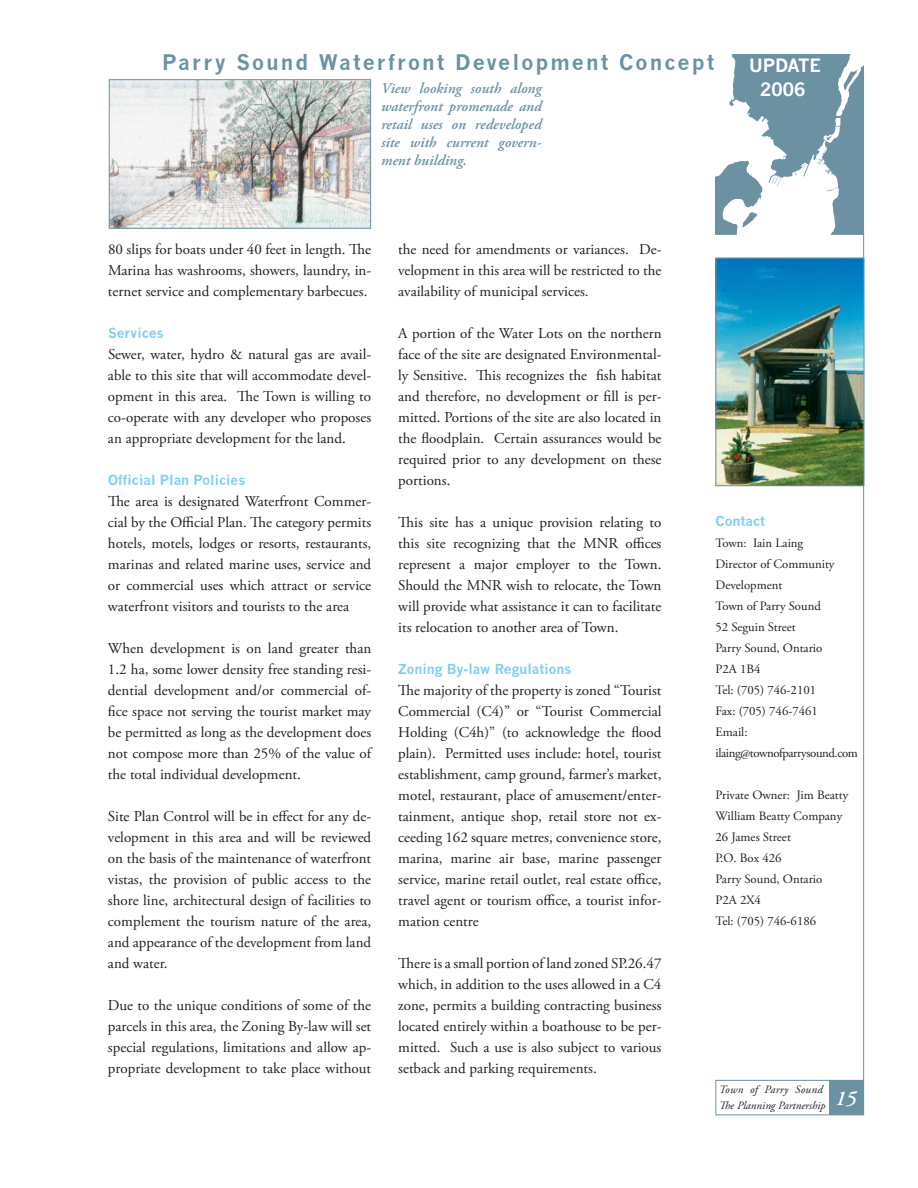
<style>
.page{position:relative;width:918px;height:1188px;background:#fff}
.page>*{position:absolute;margin:0;border:0;box-sizing:border-box;transform-origin:0 0}
.t1{font:700 21px "News Gothic";letter-spacing:.1em;color:#6c91a2}
.t2{font:italic 600 21px "Adobe Garamond Pro";color:#fff}
.t3{font:700 18px/24px "News Gothic";color:#fff;text-align:center}
.t4{font:15px/21px "Adobe Garamond Pro";color:#231f20;text-align:justify}
.t5{font:italic 600 15px/18px "Adobe Garamond Pro";color:#6c91a2;text-align:justify}
.t6{font:700 13.5px "News Gothic";color:#7ccff0}
.t7{font:12.75px/21px "Adobe Garamond Pro";color:#231f20}
.t8{font:italic 11.25px/16.5px "Adobe Garamond Pro";color:#231f20}
</style>
<div class="page">
<svg style="left:716px;top:54px;width:148px;height:181px"></svg>
<hr style="left:863px;top:231px;width:1px;height:849px;background:#6c91a2">
<div style="left:715px;top:1080px;width:149px;height:35px;border:1px solid #6c91a2"></div>
<div style="left:829px;top:1080px;width:35px;height:35px;background:#6c91a2"></div>
<img style="left:718px;top:260px;width:144px;height:224px">
<div style="left:716px;top:258px;width:148px;height:228px;border:1px solid #6c91a2"></div>
<img style="left:111px;top:81px;width:258px;height:146px">
<div style="left:109px;top:79px;width:262px;height:150px;border:1px solid #6c91a2"></div>
<h1 class="t1" style="left:162px;top:49px;width:554px">Parry Sound Waterfront Development Concept</h1>
<p class="t3" style="left:749px;top:53px;width:73px">UPDATE<br>2006</p>
<p class="t5" style="left:381px;top:80px;width:162px">View looking south along waterfront promenade and retail uses on redeveloped site with current govern&shy;ment building.</p>
<p class="t4" style="left:108px;top:239px;width:265px">80 slips for boats under 40 feet in length. The Marina has washrooms, showers, laundry, in&shy;ternet service and complementary barbecues.</p>
<p class="t6" style="left:108px;top:325px;width:57px">Services</p>
<p class="t4" style="left:108px;top:344px;width:265px">Sewer, water, hydro &amp; natural gas are avail&shy;able to this site that will accommodate devel&shy;opment in this area. The Town is willing to co-operate with any developer who proposes an appropriate development for the land.</p>
<p class="t6" style="left:108px;top:472px;width:139px">Official Plan Policies</p>
<p class="t4" style="left:108px;top:491px;width:265px">The area is designated Waterfront Commer&shy;cial by the Official Plan. The category permits hotels, motels, lodges or resorts, restaurants, marinas and related marine uses, service and or commercial uses which attract or service waterfront visitors and tourists to the area</p>
<p class="t4" style="left:108px;top:638px;width:265px">When development is on land greater than 1.2 ha, some lower density free standing resi&shy;dential development and/or commercial of&shy;fice space not serving the tourist market may be permitted as long as the development does not compose more than 25% of the value of the total individual development.</p>
<p class="t4" style="left:108px;top:806px;width:265px">Site Plan Control will be in effect for any de&shy;velopment in this area and will be reviewed on the basis of the maintenance of waterfront vistas, the provision of public access to the shore line, architectural design of facilities to complement the tourism nature of the area, and appearance of the development from land and water.</p>
<p class="t4" style="left:108px;top:995px;width:265px">Due to the unique conditions of some of the parcels in this area, the Zoning By-law will set special regulations, limitations and allow ap&shy;propriate development to take place without</p>
<p class="t4" style="left:398px;top:239px;width:265px">the need for amendments or variances. De&shy;velopment in this area will be restricted to the availability of municipal services.</p>
<p class="t4" style="left:398px;top:323px;width:265px">A portion of the Water Lots on the northern face of the site are designated Environmental&shy;ly Sensitive. This recognizes the fish habitat and therefore, no development or fill is per&shy;mitted. Portions of the site are also located in the floodplain. Certain assurances would be required prior to any development on these portions.</p>
<p class="t4" style="left:398px;top:512px;width:265px">This site has a unique provision relating to this site recognizing that the MNR offices represent a major employer to the Town.<br>Should the MNR wish to relocate, the Town will provide what assistance it can to facilitate its relocation to another area of Town.</p>
<p class="t6" style="left:398px;top:661px;width:175px">Zoning By-law Regulations</p>
<p class="t4" style="left:398px;top:680px;width:265px">The majority of the property is zoned “Tourist Commercial (C4)” or “Tourist Commercial Holding (C4h)” (to acknowledge the flood plain). Permitted uses include: hotel, tourist establishment, camp ground, farmer’s market, motel, restaurant, place of amusement/enter&shy;tainment, antique shop, retail store not ex&shy;ceeding 162 square metres, convenience store, marina, marine air base, marine passenger service, marine retail outlet, real estate office, travel agent or tourism office, a tourist infor&shy;mation centre</p>
<p class="t4" style="left:398px;top:953px;width:265px">There is a small portion of land zoned SP.26.47 which, in addition to the uses allowed in a C4 zone, permits a building contracting business located entirely within a boathouse to be per&shy;mitted. Such a use is also subject to various setback and parking requirements.</p>
<p class="t6" style="left:716px;top:512px;width:51px">Contact</p>
<p class="t7" style="left:716px;top:533px;width:144px">Town: Iain Laing<br>Director of Community<br>Development<br>Town of Parry Sound<br>52 Seguin Street<br>Parry Sound, Ontario<br>P2A 1B4<br>Tel: (705) 746-2101<br>Fax: (705) 746-7461<br>Email: ilaing@townofparrysound.com</p>
<p class="t7" style="left:716px;top:785px;width:134px">Private Owner: Jim Beatty<br>William Beatty Company<br>26 James Street<br>P.O. Box 426<br>Parry Sound, Ontario<br>P2A 2X4<br>Tel: (705) 746-6186</p>
<p class="t8" style="left:719px;top:1081px;width:108px">Town of Parry Sound<br>The Planning Partnership</p>
<h1 class="t2" style="left:835px;top:1086px;width:23px">15</h1>
</div>
